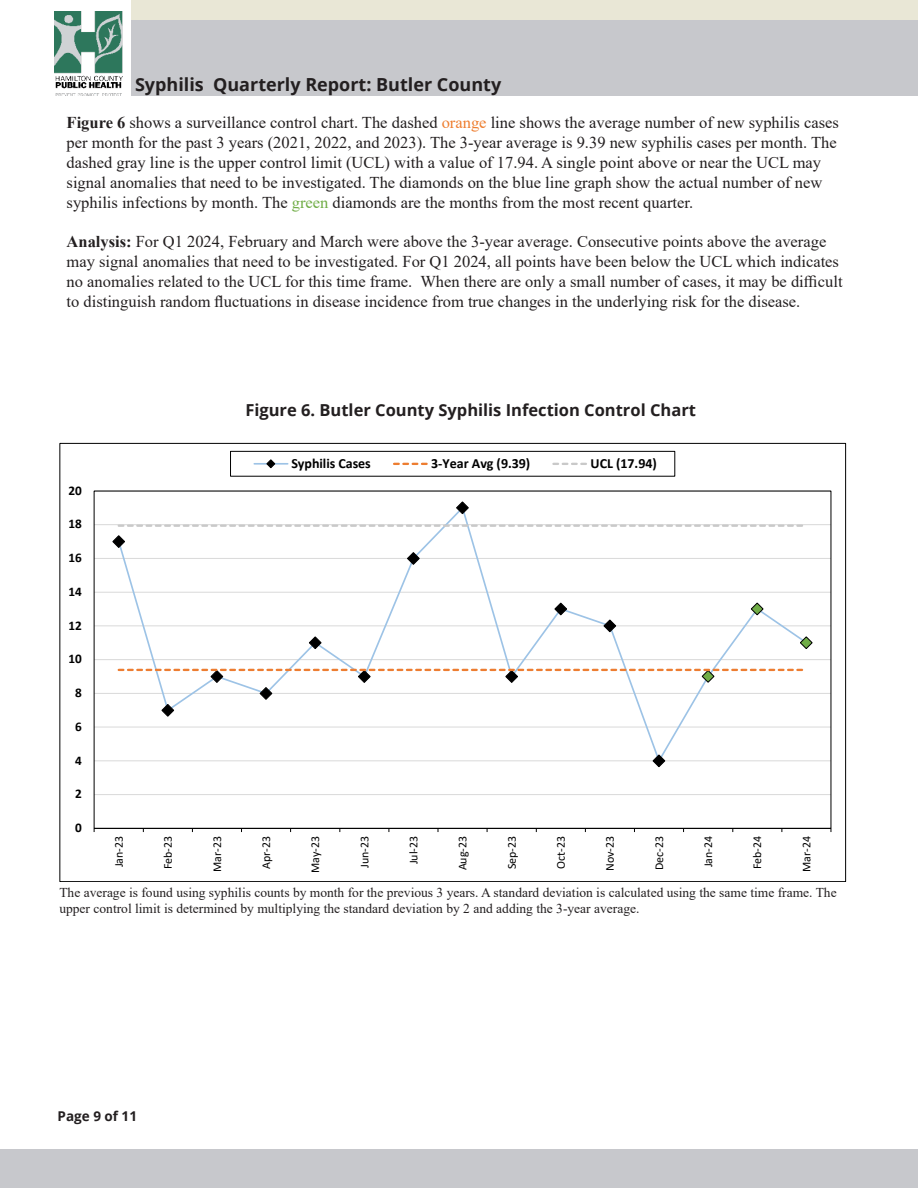
<style>
.page{position:relative;width:918px;height:1188px;background:#fff}
.page>*{position:absolute;margin:0;border:0;box-sizing:border-box;transform-origin:0 0}
.t1{font:700 18px "Open Sans";color:#231f20}
.t2{font:16.5px/19.8px "Times New Roman";color:#231f20}
.t3{font:700 16.5px "Open Sans";color:#231f20}
.t4{font:700 13.95px "Calibri";letter-spacing:-.005em;color:#000}
.t5{font:13.5px/16.2px "Times New Roman";color:#231f20}
.t6{font:700 13.5px "Open Sans";color:#231f20}
.t7{font:700 13.2px "Calibri";color:#000}
.t8{font:12px "Calibri";color:#000}
.s1{font-weight:700}
.s2{color:#ee7e30}
.s3{color:#70ad46}
</style>
<div class="page">
<img style="left:54px;top:12px;width:69px;height:83px">
<div style="left:132px;top:0;width:786px;height:96px;background:#e9e7d6"></div>
<div style="left:132px;top:20px;width:786px;height:76px;background:#c7c8cc"></div>
<div style="left:0;top:1149px;width:918px;height:39px;background:#c7c8cc"></div>
<hr style="left:94px;top:794px;width:737px;height:1px;background:#d9d9d9">
<hr style="left:94px;top:760px;width:737px;height:1px;background:#d9d9d9">
<hr style="left:94px;top:727px;width:737px;height:1px;background:#d9d9d9">
<hr style="left:94px;top:693px;width:737px;height:1px;background:#d9d9d9">
<hr style="left:94px;top:659px;width:737px;height:1px;background:#d9d9d9">
<hr style="left:94px;top:625px;width:737px;height:1px;background:#d9d9d9">
<hr style="left:94px;top:592px;width:737px;height:1px;background:#d9d9d9">
<hr style="left:94px;top:558px;width:737px;height:1px;background:#d9d9d9">
<hr style="left:94px;top:524px;width:737px;height:1px;background:#d9d9d9">
<hr style="left:94px;top:828px;width:737px;height:1px;background:#000">
<svg style="left:117px;top:514px;width:692px;height:248px"></svg>
<svg style="left:112px;top:534px;width:14px;height:15px"></svg>
<svg style="left:308px;top:635px;width:15px;height:15px"></svg>
<svg style="left:406px;top:551px;width:15px;height:15px"></svg>
<svg style="left:455px;top:501px;width:15px;height:14px"></svg>
<svg style="left:553px;top:602px;width:15px;height:14px"></svg>
<svg style="left:603px;top:619px;width:14px;height:14px"></svg>
<svg style="left:652px;top:754px;width:14px;height:14px"></svg>
<svg style="left:750px;top:602px;width:14px;height:14px"></svg>
<svg style="left:799px;top:635px;width:14px;height:15px"></svg>
<svg style="left:119px;top:669px;width:687px;height:49px"></svg>
<svg style="left:119px;top:525px;width:687px;height:2px"></svg>
<div style="left:230px;top:451px;width:445px;height:26px;border:1px solid #000"></div>
<hr style="left:254px;top:463px;width:34px;height:2px;background:#9dc3e6">
<svg style="left:265px;top:459px;width:11px;height:10px"></svg>
<svg style="left:394px;top:463px;width:34px;height:2px"></svg>
<svg style="left:553px;top:463px;width:34px;height:2px"></svg>
<p class="t1" style="left:135px;top:72px;width:368px">Syphilis Quarterly Report: Butler County</p>
<p class="t2" style="left:67px;top:112px;width:774px"><span class="s1">Figure 6</span> shows a surveillance control chart. The dashed <span class="s2">orange</span> line shows the average number of new syphilis cases per month for the past 3 years (2021, 2022, and 2023). The 3-year average is 9.39 new syphilis cases per month. The dashed gray line is the upper control limit (UCL) with a value of 17.94. A single point above or near the UCL may signal anomalies that need to be investigated. The diamonds on the blue line graph show the actual number of new syphilis infections by month. The <span class="s3">green</span> diamonds are the months from the most recent quarter.</p>
<p class="t2" style="left:67px;top:231px;width:778px"><span class="s1">Analysis:</span> For Q1 2024, February and March were above the 3-year average. Consecutive points above the average may signal anomalies that need to be investigated. For Q1 2024, all points have been below the UCL which indicates no anomalies related to the UCL for this time frame. When there are only a small number of cases, it may be difficult to distinguish random fluctuations in disease incidence from true changes in the underlying risk for the disease.</p>
<p class="t3" style="left:245px;top:398px;width:452px">Figure 6. Butler County Syphilis Infection Control Chart</p>
<p class="t7" style="left:68px;top:481px;width:15px">20</p>
<p class="t7" style="left:68px;top:515px;width:15px">18</p>
<p class="t7" style="left:68px;top:548px;width:15px">16</p>
<p class="t7" style="left:68px;top:582px;width:15px">14</p>
<p class="t7" style="left:68px;top:616px;width:15px">12</p>
<p class="t7" style="left:68px;top:650px;width:15px">10</p>
<p class="t7" style="left:75px;top:683px;width:8px">8</p>
<p class="t7" style="left:75px;top:717px;width:8px">6</p>
<p class="t7" style="left:75px;top:751px;width:8px">4</p>
<p class="t7" style="left:75px;top:785px;width:8px">2</p>
<p class="t7" style="left:75px;top:818px;width:8px">0</p>
<p class="t4" style="left:291px;top:453px;width:81px">Syphilis Cases</p>
<p class="t4" style="left:431px;top:453px;width:101px">3-Year Avg (9.39)</p>
<p class="t4" style="left:591px;top:453px;width:68px">UCL (17.94)</p>
<p class="t8" style="left:110px;top:867px;width:33px;rotate:-90deg">Jan-23</p>
<p class="t8" style="left:160px;top:869px;width:35px;rotate:-90deg">Feb-23</p>
<p class="t8" style="left:209px;top:872px;width:37px;rotate:-90deg">Mar-23</p>
<p class="t8" style="left:258px;top:869px;width:35px;rotate:-90deg">Apr-23</p>
<p class="t8" style="left:307px;top:873px;width:39px;rotate:-90deg">May-23</p>
<p class="t8" style="left:356px;top:868px;width:34px;rotate:-90deg">Jun-23</p>
<p class="t8" style="left:405px;top:864px;width:30px;rotate:-90deg">Jul-23</p>
<p class="t8" style="left:454px;top:870px;width:36px;rotate:-90deg">Aug-23</p>
<p class="t8" style="left:503px;top:869px;width:35px;rotate:-90deg">Sep-23</p>
<p class="t8" style="left:553px;top:869px;width:34px;rotate:-90deg">Oct-23</p>
<p class="t8" style="left:602px;top:871px;width:37px;rotate:-90deg">Nov-23</p>
<p class="t8" style="left:651px;top:870px;width:36px;rotate:-90deg">Dec-23</p>
<p class="t8" style="left:700px;top:867px;width:33px;rotate:-90deg">Jan-24</p>
<p class="t8" style="left:749px;top:869px;width:35px;rotate:-90deg">Feb-24</p>
<p class="t8" style="left:798px;top:872px;width:37px;rotate:-90deg">Mar-24</p>
<p class="t5" style="left:59px;top:884px;width:779px">The average is found using syphilis counts by month for the previous 3 years. A standard deviation is calculated using the same time frame. The upper control limit is determined by multiplying the standard deviation by 2 and adding the 3-year average.</p>
<p class="t6" style="left:58px;top:1106px;width:81px">Page 9 of 11</p>
</div>
